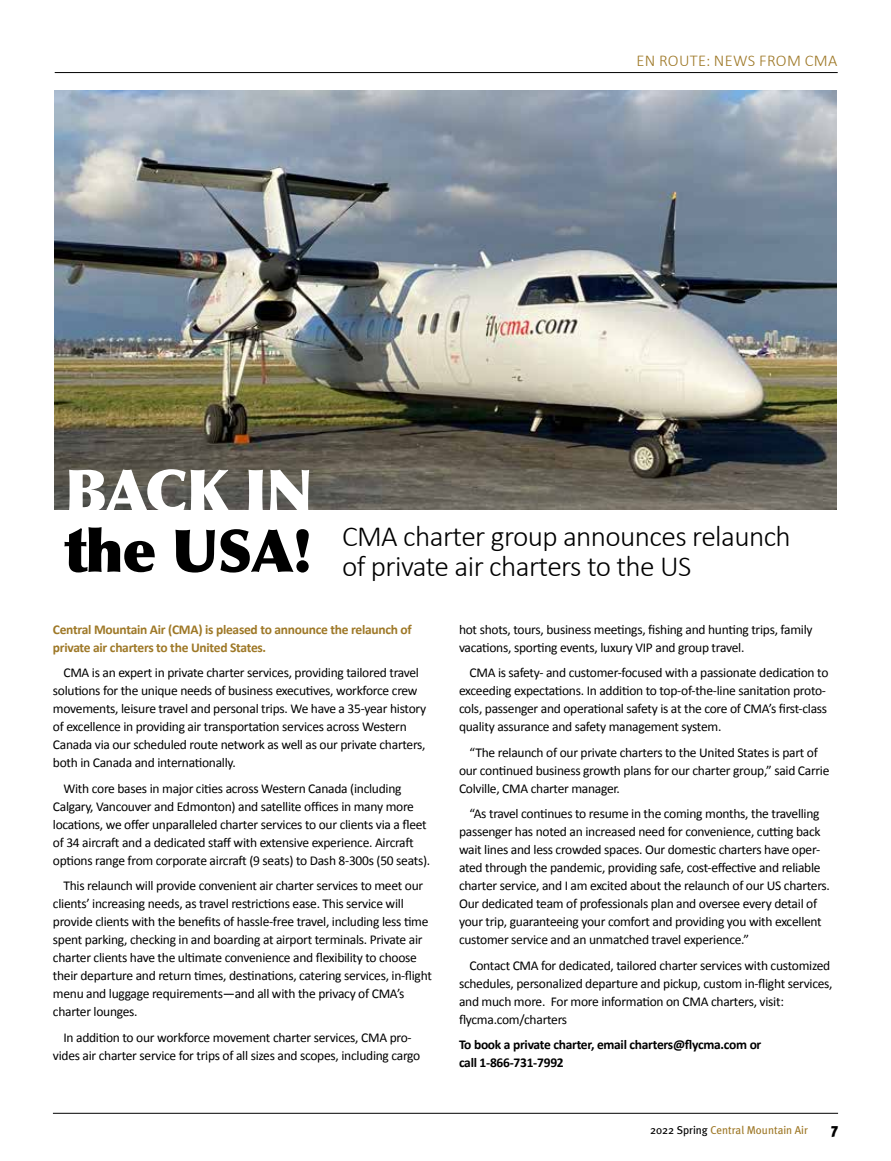
<style>
.page{position:relative;width:891px;height:1161px;background:#fff}
.page>*{position:absolute;margin:0;border:0;box-sizing:border-box;transform-origin:0 0}
.t1{font:900 59.1px "Optima";letter-spacing:-.02em;color:#000}
.t2{font:900 59.1px "Optima";letter-spacing:-.025em;color:#fff}
.t3{font:300 29.4px/30.5px "Calibri";letter-spacing:-.02em;color:#000}
.t4{font:300 16.5px "Calibri";letter-spacing:.02em;color:#9e7827}
.t5{font:900 15px "Meta Plus";color:#000}
.t6{font:13.5px/18px "Calibri";letter-spacing:-.02em;color:#000}
.t7{font:700 13.5px/18px "Calibri";letter-spacing:-.02em;color:#9e7827}
.t8{font:700 13.5px/18px "Calibri";letter-spacing:-.02em;color:#000}
.t9{font:11.4px "Meta Plus";color:#9e7827}
.s1{color:#000}
</style>
<div class="page">
<hr style="left:53px;top:1113px;width:785px;height:1px;background:#000">
<img style="left:54px;top:90px;width:783px;height:420px">
<hr style="left:55px;top:72px;width:783px;height:1px;background:#000">
<p class="t4" style="left:636px;top:51px;width:203px">EN ROUTE: NEWS FROM CMA</p>
<h1 class="t2" style="left:65px;top:455px;width:250px">BACK IN</h1>
<h1 class="t1" style="left:65px;top:515px;width:249px">the USA!</h1>
<h2 class="t3" style="left:342px;top:520px;width:450px">CMA charter group announces relaunch of private air charters to the US</h2>
<p class="t7" style="left:53px;top:620px;width:360px">Central Mountain Air (CMA) is pleased to announce the relaunch of private air charters to the United States.</p>
<p class="t6" style="left:53px;top:663px;width:375px;text-indent:11px">CMA is an expert in private charter services, providing tailored travel solutions for the unique needs of business executives, workforce crew movements, leisure travel and personal trips. We have a 35-year history of excellence in providing air transportation services across Western Canada via our scheduled route network as well as our private charters, both in Canada and internationally.</p>
<p class="t6" style="left:53px;top:779px;width:379px;text-indent:11px">With core bases in major cities across Western Canada (including Calgary, Vancouver and Edmonton) and satellite offices in many more locations, we offer unparalleled charter services to our clients via a fleet of 34 aircraft and a dedicated staff with extensive experience. Aircraft options range from corporate aircraft (9 seats) to Dash 8-300s (50 seats).</p>
<p class="t6" style="left:53px;top:876px;width:381px;text-indent:11px">This relaunch will provide convenient air charter services to meet our clients’ increasing needs, as travel restrictions ease. This service will provide clients with the benefits of hassle-free travel, including less time spent parking, checking in and boarding at airport terminals. Private air charter clients have the ultimate convenience and flexibility to choose their departure and return times, destinations, catering services, in-flight menu and luggage requirements—and all with the privacy of CMA’s charter lounges.</p>
<p class="t6" style="left:53px;top:1028px;width:369px;text-align:center">In addition to our workforce movement charter services, CMA pro&shy;vides air charter service for trips of all sizes and scopes, including cargo</p>
<p class="t6" style="left:459px;top:620px;width:355px">hot shots, tours, business meetings, fishing and hunting trips, family vacations, sporting events, luxury VIP and group travel.</p>
<p class="t6" style="left:459px;top:663px;width:371px;text-indent:11px">CMA is safety- and customer-focused with a passionate dedication to exceeding expectations. In addition to top-of-the-line sanitation proto&shy;cols, passenger and operational safety is at the core of CMA’s first-class quality assurance and safety management system.</p>
<p class="t6" style="left:459px;top:743px;width:372px;text-indent:11px">“The relaunch of our private charters to the United States is part of our continued business growth plans for our charter group,” said Carrie<br>Colville, CMA charter manager.</p>
<p class="t6" style="left:459px;top:804px;width:373px;text-indent:11px">“As travel continues to resume in the coming months, the travelling passenger has noted an increased need for convenience, cutting back wait lines and less crowded spaces. Our domestic charters have oper&shy;ated through the pandemic, providing safe, cost-effective and reliable charter service, and I am excited about the relaunch of our US charters.<br>Our dedicated team of professionals plan and oversee every detail of your trip, guaranteeing your comfort and providing you with excellent customer service and an unmatched travel experience.”</p>
<p class="t6" style="left:459px;top:956px;width:375px;text-indent:11px">Contact CMA for dedicated, tailored charter services with customized schedules, personalized departure and pickup, custom in-flight services, and much more. For more information on CMA charters, visit: flycma.com/charters</p>
<p class="t8" style="left:459px;top:1035px;width:304px">To book a private charter, email charters@flycma.com or call 1-866-731-7992</p>
<p class="t9" style="left:650px;top:1123px;width:159px"><span class="s1">2022 Spring</span> Central Mountain Air</p>
<p class="t5" style="left:832px;top:1120px;width:8px">7</p>
</div>
